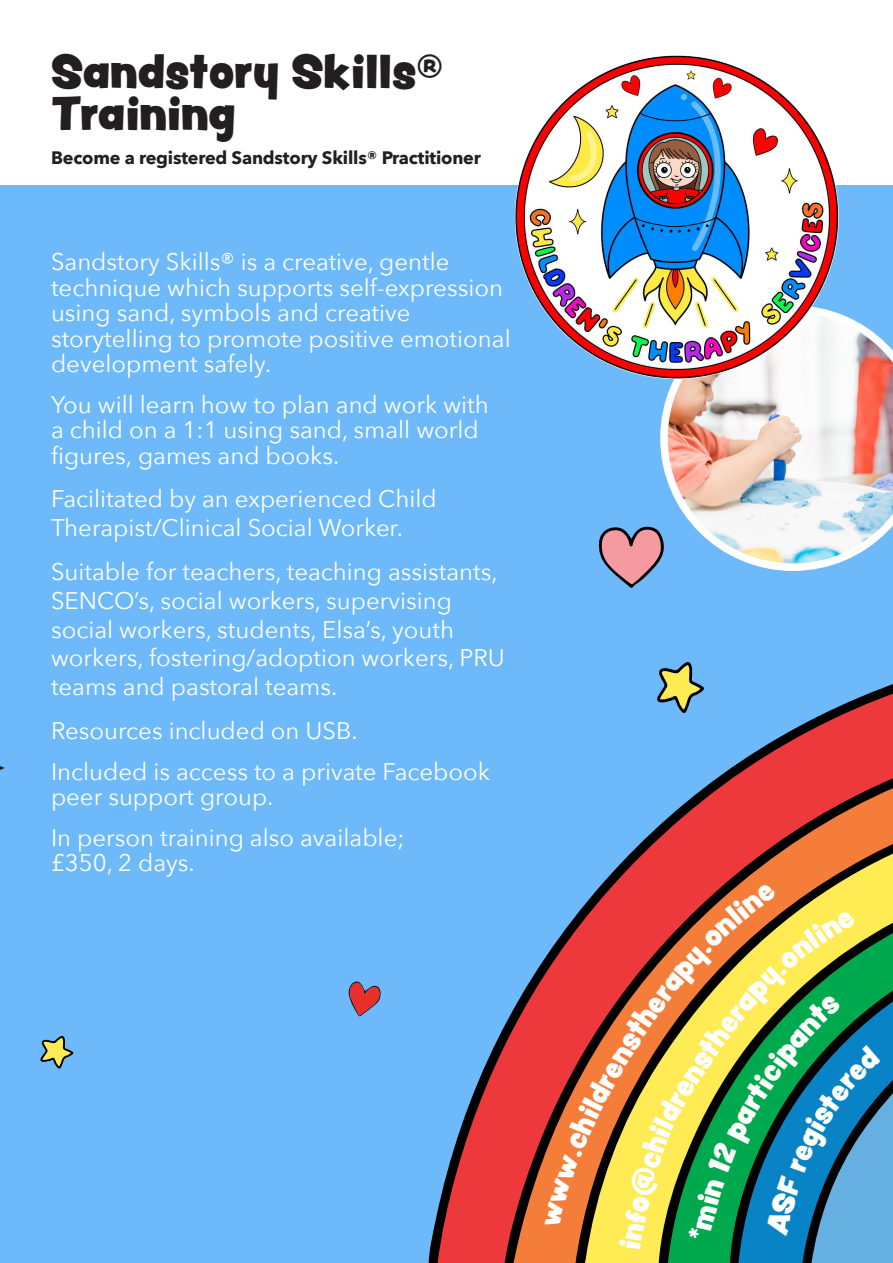
<style>
.page{position:relative;width:893px;height:1263px;background:#6eb9fa}
.page>*{position:absolute;margin:0;border:0;box-sizing:border-box;transform-origin:0 0}
.t1{font:42px/42px "Peachy Keen JF";color:#231f20}
.BODY__white{font:24px/25.5px "Avenir Next";color:#fff}
.SUB{font:700 18px "Avenir Next";letter-spacing:-.01em;color:#231f20}
.s1{font-style:inherit}
</style>
<div class="page">
<svg style="left:437px;top:684px;width:456px;height:579px"></svg>
<svg style="left:504px;top:724px;width:389px;height:539px"></svg>
<svg style="left:575px;top:787px;width:318px;height:95px"></svg>
<div style="left:0;top:0;width:893px;height:185px;background:#fff"></div>
<svg style="left:598px;top:526px;width:62px;height:62px"></svg>
<img style="left:660px;top:314px;width:233px;height:257px">
<svg style="left:0;top:766px;width:5px;height:4px"></svg>
<svg style="left:348px;top:981px;width:33px;height:35px"></svg>
<svg style="left:40px;top:1036px;width:34px;height:33px"></svg>
<svg style="left:656px;top:662px;width:49px;height:52px"></svg>
<img style="left:514px;top:55px;width:328px;height:326px">
<svg style="left:543px;top:882px;width:350px;height:381px"></svg>
<p class="t1" style="left:51px;top:50px;width:393px">Sandstory Skills®<br>Training</p>
<p class="SUB" style="left:51px;top:142px;width:431px">Become a registered Sandstory Skills® Practitioner</p>
<p class="BODY__white" style="left:51px;top:248px;width:461px">Sandstory Skills® is a creative, gentle technique which supports self-expression using sand, symbols and creative storytelling to promote positive emotional development safely.</p>
<p class="BODY__white" style="left:51px;top:390px;width:439px">You will learn how to plan and work with a child on a 1:1 using sand, small world figures, games and books.</p>
<p class="BODY__white" style="left:51px;top:484px;width:387px;line-height:28.8px">Facilitated by an experienced Child<br>Therapist/Clinical Social Worker.</p>
<p class="BODY__white" style="left:51px;top:556px;width:455px;line-height:28.8px">Suitable for teachers, teaching assistants, SENCO’s, social workers, supervising social workers, students, Elsa’s, youth workers, fostering/adoption workers, PR<span class="s1">U </span>teams and pastoral teams.</p>
<p class="BODY__white" style="left:51px;top:709px;width:441px;line-height:40.5px">Resources included on USB.<br>Included is access to a private Facebook</p>
<p class="BODY__white" style="left:51px;top:775px;width:355px;line-height:40.5px">peer support group.<br>In person training also available;</p>
<p class="BODY__white" style="left:51px;top:849px;width:145px">£350, 2 days.</p>
</div>
